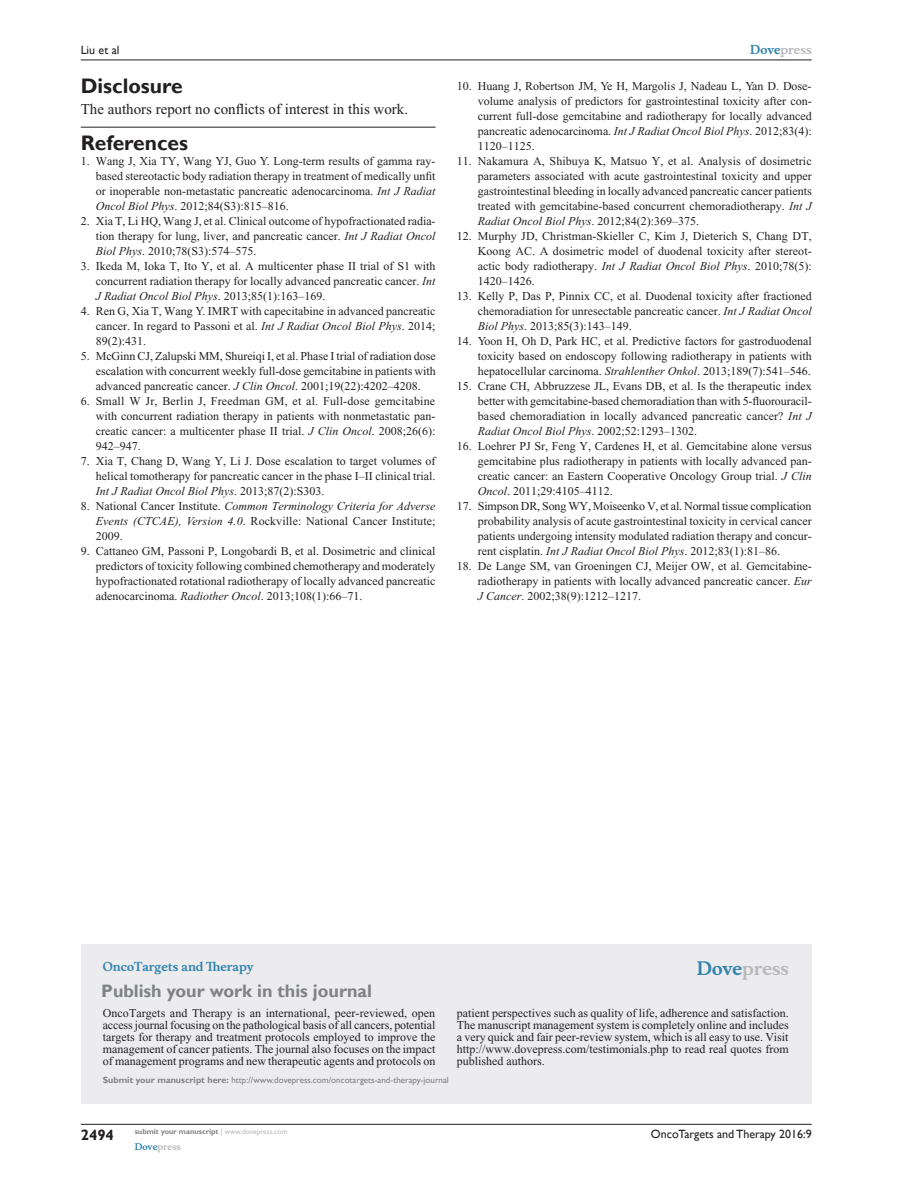
<style>
.page{position:relative;width:918px;height:1188px;background:#fff}
.page>*{position:absolute;margin:0;border:0;box-sizing:border-box;transform-origin:0 0}
.RefH{font:700 21px "Gill Sans";color:#231f20}
.PromBx-H1{font:700 18px "Gill Sans";color:#808285}
.PromBx-Brand{font:700 18px "Musee";color:#b8b9bc}
.TxF{font:15px "Times New Roman";color:#231f20}
.t1{font:700 15px "Gill Sans";color:#231f20}
.RefNL2{font:12px/15px "Times New Roman";color:#231f20;text-align:justify}
.RefNL1{font:12px/15px "Times New Roman";color:#231f20;text-align:justify}
.PromBx-Tx{font:12px/12px "Times New Roman";color:#231f20;text-align:justify}
.t2{font:12px "Gill Sans";color:#231f20}
.PromBx-JrnlName{font:700 12px "Musee";color:#3485ae}
.t3{font:700 12px "Musee";color:#b8b9bc}
.PromBx-SubmitMssWebA{font:9px "Gill Sans";color:#808285}
.t4{font:700 9px "Musee";color:#b8b9bc}
.t5{font:700 7.5px "Gill Sans";color:#808285}
.s1{font-style:italic}
.s2{color:#3485ae}
.s3{font-weight:700}
.s4{font-weight:400;color:#b8b9bc}
</style>
<div class="page">
<div style="left:81px;top:944px;width:731px;height:159px;background:#ececee"></div>
<hr style="left:81px;top:1124px;width:731px;height:1px;background:#231f20">
<hr style="left:81px;top:60px;width:731px;height:1px;background:#231f20">
<hr style="left:81px;top:127px;width:355px;height:1px;background:#231f20">
<p class="t2" style="left:81px;top:43px;width:40px">Liu et al</p>
<h1 class="RefH" style="left:81px;top:73px;width:103px">Disclosure</h1>
<p class="TxF" style="left:81px;top:100px;width:329px">The authors report no conflicts of interest in this work.</p>
<p class="RefH" style="left:81px;top:130px;width:109px">References</p>
<p class="RefNL1" style="left:96px;top:154px;width:341px;text-indent:-15px">1. Wang J, Xia TY, Wang YJ, Guo Y. Long-term results of gamma ray&shy;based stereotactic body radiation therapy in treatment of medically unfit or inoperable non-metastatic pancreatic adenocarcinoma. <span class="s1">Int J Radiat Oncol Biol Phys</span>. 2012;84(S3):815–816.</p>
<p class="RefNL1" style="left:96px;top:214px;width:341px;text-indent:-15px">2. Xia T, Li HQ, Wang J, et al. Clinical outcome of hypofractionated radia&shy;tion therapy for lung, liver, and pancreatic cancer. <span class="s1">Int J Radiat Oncol Biol Phys</span>. 2010;78(S3):574–575.</p>
<p class="RefNL1" style="left:96px;top:259px;width:341px;text-indent:-15px">3. Ikeda M, Ioka T, Ito Y, et al. A multicenter phase II trial of S1 with concurrent radiation therapy for locally advanced pancreatic cancer. <span class="s1">Int J Radiat Oncol Biol Phys</span>. 2013;85(1):163–169.</p>
<p class="RefNL1" style="left:96px;top:304px;width:341px;text-indent:-15px">4. Ren G, Xia T, Wang Y. IMRT with capecitabine in advanced pancreatic cancer. In regard to Passoni et al. <span class="s1">Int J Radiat Oncol Biol Phys</span>. 2014; 89(2):431.</p>
<p class="RefNL1" style="left:96px;top:349px;width:342px;text-indent:-15px">5. McGinn CJ, Zalupski MM, Shureiqi I, et al. Phase I trial of radiation dose escalation with concurrent weekly full-dose gemcitabine in patients with advanced pancreatic cancer. <span class="s1">J Clin Oncol</span>. 2001;19(22):4202–4208.</p>
<p class="RefNL1" style="left:96px;top:394px;width:341px;text-indent:-15px">6. Small W Jr, Berlin J, Freedman GM, et al. Full-dose gemcitabine with concurrent radiation therapy in patients with nonmetastatic pan&shy;creatic cancer: a multicenter phase II trial. <span class="s1">J Clin Oncol</span>. 2008;26(6):<br>942–947.</p>
<p class="RefNL1" style="left:96px;top:454px;width:341px;text-indent:-15px">7. Xia T, Chang D, Wang Y, Li J. Dose escalation to target volumes of helical tomotherapy for pancreatic cancer in the phase I–II clinical trial.<br><span class="s1">Int J Radiat Oncol Biol Phys</span>. 2013;87(2):S303.</p>
<p class="RefNL1" style="left:96px;top:499px;width:341px;text-indent:-15px">8. National Cancer Institute. <span class="s1">Common Terminology Criteria for Adverse Events (CTCAE), Version 4.0</span>. Rockville: National Cancer Institute; 2009.</p>
<p class="RefNL1" style="left:96px;top:544px;width:341px;text-indent:-15px">9. Cattaneo GM, Passoni P, Longobardi B, et al. Dosimetric and clinical predictors of toxicity following combined chemotherapy and moderately hypofractionated rotational radiotherapy of locally advanced pancreatic adenocarcinoma. <span class="s1">Radiother Oncol</span>. 2013;108(1):66–71.</p>
<p class="t3" style="left:750px;top:43px;width:63px"><span class="s2">Dove</span>press</p>
<p class="RefNL2" style="left:478px;top:79px;width:335px;text-indent:-21px">10. Huang J, Robertson JM, Ye H, Margolis J, Nadeau L, Yan D. Dose&shy;volume analysis of predictors for gastrointestinal toxicity after con&shy;current full-dose gemcitabine and radiotherapy for locally advanced pancreatic adenocarcinoma. <span class="s1">Int J Radiat Oncol Biol Phys</span>. 2012;83(4):<br>1120–1125.</p>
<p class="RefNL2" style="left:478px;top:154px;width:335px;text-indent:-21px">11. Nakamura A, Shibuya K, Matsuo Y, et al. Analysis of dosimetric parameters associated with acute gastrointestinal toxicity and upper gastrointestinal bleeding in locally advanced pancreatic cancer patients treated with gemcitabine-based concurrent chemoradiotherapy. <span class="s1">Int J Radiat Oncol Biol Phys</span>. 2012;84(2):369–375.</p>
<p class="RefNL2" style="left:478px;top:229px;width:335px;text-indent:-21px">12. Murphy JD, Christman-Skieller C, Kim J, Dieterich S, Chang DT, Koong AC. A dosimetric model of duodenal toxicity after stereot&shy;actic body radiotherapy. <span class="s1">Int J Radiat Oncol Biol Phys</span>. 2010;78(5):<br>1420–1426.</p>
<p class="RefNL2" style="left:478px;top:289px;width:335px;text-indent:-21px">13. Kelly P, Das P, Pinnix CC, et al. Duodenal toxicity after fractioned chemoradiation for unresectable pancreatic cancer. <span class="s1">Int J Radiat Oncol Biol Phys</span>. 2013;85(3):143–149.</p>
<p class="RefNL2" style="left:478px;top:334px;width:335px;text-indent:-21px">14. Yoon H, Oh D, Park HC, et al. Predictive factors for gastroduodenal toxicity based on endoscopy following radiotherapy in patients with hepatocellular carcinoma. <span class="s1">Strahlenther Onkol</span>. 2013;189(7):541–546.</p>
<p class="RefNL2" style="left:478px;top:379px;width:335px;text-indent:-21px">15. Crane CH, Abbruzzese JL, Evans DB, et al. Is the therapeutic index better with gemcitabine-based chemoradiation than with 5-fluorouracil&shy;based chemoradiation in locally advanced pancreatic cancer? <span class="s1">Int J Radiat Oncol Biol Phys</span>. 2002;52:1293–1302.</p>
<p class="RefNL2" style="left:478px;top:439px;width:335px;text-indent:-21px">16. Loehrer PJ Sr, Feng Y, Cardenes H, et al. Gemcitabine alone versus gemcitabine plus radiotherapy in patients with locally advanced pan&shy;creatic cancer: an Eastern Cooperative Oncology Group trial. <span class="s1">J Clin Oncol</span>. 2011;29:4105–4112.</p>
<p class="RefNL2" style="left:478px;top:499px;width:335px;text-indent:-21px">17. Simpson DR, Song WY, Moiseenko V, et al. Normal tissue complication probability analysis of acute gastrointestinal toxicity in cervical cancer patients undergoing intensity modulated radiation therapy and concur&shy;rent cisplatin. <span class="s1">Int J Radiat Oncol Biol Phys</span>. 2012;83(1):81–86.</p>
<p class="RefNL2" style="left:478px;top:559px;width:335px;text-indent:-21px">18. De Lange SM, van Groeningen CJ, Meijer OW, et al. Gemcitabine&shy;radiotherapy in patients with locally advanced pancreatic cancer. <span class="s1">Eur J Cancer</span>. 2002;38(9):1212–1217.</p>
<p class="PromBx-JrnlName" style="left:103px;top:959px;width:152px">OncoTargets and Therapy</p>
<p class="PromBx-H1" style="left:101px;top:980px;width:272px">Publish your work in this journal</p>
<p class="PromBx-Brand" style="left:697px;top:958px;width:94px"><span class="s2">Dove</span>press</p>
<p class="PromBx-Tx" style="left:103px;top:1007px;width:334px">OncoTargets and Therapy is an international, peer-reviewed, open access journal focusing on the pathological basis of all cancers, potential targets for therapy and treatment protocols employed to improve the management of cancer patients. The journal also focuses on the impact of management programs and new therapeutic agents and protocols on</p>
<p class="PromBx-Tx" style="left:457px;top:1007px;width:333px">patient perspectives such as quality of life, adherence and satisfaction.<br>The manuscript management system is completely online and includes a very quick and fair peer-review system, which is all easy to use. Visit http://www.dovepress.com/testimonials.php to read real quotes from published authors.</p>
<p class="PromBx-SubmitMssWebA" style="left:103px;top:1075px;width:348px"><span class="s3">Submit your manuscript here:</span> http://www.dovepress.com/oncotargets-and-therapy-journal</p>
<p class="t1" style="left:81px;top:1126px;width:35px">2494</p>
<p class="t5" style="left:135px;top:1127px;width:154px">submit your manuscript <span class="s4">| www.dovepress.com</span></p>
<p class="t4" style="left:135px;top:1141px;width:48px"><span class="s2">Dove</span>press</p>
<p class="t2" style="left:651px;top:1127px;width:162px">OncoTargets and Therapy 2016:9</p>
</div>
